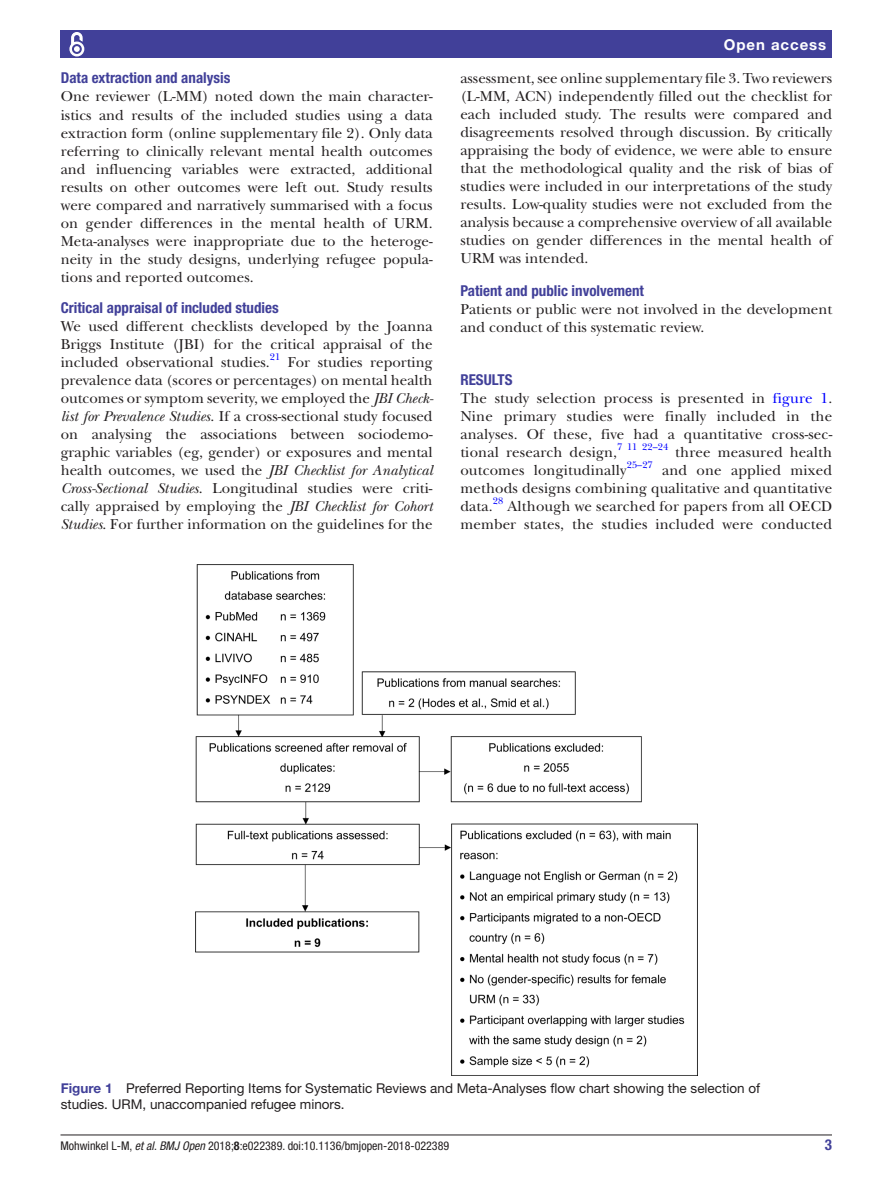
<style>
.page{position:relative;width:893px;height:1191px;background:#fff}
.page>*{position:absolute;margin:0;border:0;box-sizing:border-box;transform-origin:0 0}
.t1{font:15px/18px "New Baskerville";color:#231f20;text-align:justify}
.t2{font:700 condensed 15px "Helvetica Neue LT Std";color:#414099}
.t3{font:700 15px "Helvetica Neue LT Std";letter-spacing:.065em;color:#fff}
.t4{font:13.5px/16.2px "Helvetica Neue LT Std";color:#231f20}
.t5{font:condensed 12px "Helvetica Neue LT Std";color:#231f20}
.t6{font:9.9px "New Baskerville";letter-spacing:.01em;color:#00f}
.s1{font-style:italic}
.s2{color:#00f}
.s3{font-weight:700;color:#414099}
.s4{font-weight:700}
</style>
<div class="page">
<hr style="left:61px;top:1134px;width:771px;height:1px;background:#231f20">
<div style="left:61px;top:31px;width:771px;height:27px;background:#414099"></div>
<svg style="left:69px;top:32px;width:16px;height:25px"></svg>
<img style="left:196px;top:564px;width:501px;height:511px">
<p class="t2" style="left:61px;top:69px;width:171px">Data extraction and analysis</p>
<p class="t1" style="left:61px;top:88px;width:373px">One reviewer (L-MM) noted down the main character&shy;istics and results of the included studies using a data extraction form (online supplementary file 2). Only data referring to clinically relevant mental health outcomes and influencing variables were extracted, additional results on other outcomes were left out. Study results were compared and narratively summarised with a focus on gender differences in the mental health of URM.<br>Meta-analyses were inappropriate due to the heteroge&shy;neity in the study designs, underlying refugee popula&shy;tions and reported outcomes.</p>
<p class="t2" style="left:61px;top:299px;width:220px">Critical appraisal of included studies</p>
<p class="t1" style="left:61px;top:317px;width:373px">We used different checklists developed by the Joanna Briggs Institute (JBI) for the critical appraisal of the included observational studies.</p>
<p class="t6" style="left:270px;top:351px;width:12px">21</p>
<p class="t1" style="left:61px;top:353px;width:374px;text-indent:227px">For studies reporting prevalence data (scores or percentages) on mental health outcomes or symptom severity, we employed the <span class="s1">JBI Check&shy;list for Prevalence Studies</span>. If a cross-sectional study focused on analysing the associations between sociodemo&shy;graphic variables (eg, gender) or exposures and mental health outcomes, we used the <span class="s1">JBI Checklist for Analytical Cross-Sectional Studies</span>. Longitudinal studies were criti&shy;cally appraised by employing the <span class="s1">JBI Checklist for Cohort Studies</span>. For further information on the guidelines for the</p>
<p class="t3" style="left:724px;top:35px;width:104px">Open access</p>
<p class="t1" style="left:460px;top:69px;width:373px">assessment, see online supplementary file 3. Two reviewers (L-MM, ACN) independently filled out the checklist for each included study. The results were compared and disagreements resolved through discussion. By critically appraising the body of evidence, we were able to ensure that the methodological quality and the risk of bias of studies were included in our interpretations of the study results. Low-quality studies were not excluded from the analysis because a comprehensive overview of all available studies on gender differences in the mental health of URM was intended.</p>
<p class="t2" style="left:460px;top:281px;width:185px">Patient and public involvement</p>
<p class="t1" style="left:460px;top:300px;width:373px">Patients or public were not involved in the development and conduct of this systematic review.</p>
<p class="t2" style="left:460px;top:371px;width:54px">Results</p>
<p class="t1" style="left:460px;top:389px;width:373px">The study selection process is presented in <span class="s2">figure 1</span>.<br>Nine primary studies were finally included in the analyses. Of these, five had a quantitative cross-sec&shy;tional research design,<sup>7</sup> <sup>11</sup> <sup>22–24</sup></p>
<p class="t1" style="left:675px;top:443px;width:158px">three measured health</p>
<p class="t1" style="left:460px;top:461px;width:168px">outcomes longitudinally</p>
<p class="t6" style="left:627px;top:459px;width:28px">25–27</p>
<p class="t1" style="left:460px;top:461px;width:373px;text-indent:202px">and one applied mixed methods designs combining qualitative and quantitative data.</p>
<p class="t6" style="left:493px;top:495px;width:12px">28</p>
<p class="t1" style="left:460px;top:497px;width:373px;text-align:right">Although we searched for papers from all OECD member states, the studies included were conducted</p>
<p class="t4" style="left:61px;top:1080px;width:701px"><span class="s3">Figure 1</span> Preferred Reporting Items for Systematic Reviews and Meta-Analyses flow chart showing the selection of studies. URM, unaccompanied refugee minors.</p>
<p class="t5" style="left:61px;top:1138px;width:390px">Mohwinkel L-M, <span class="s1">et al</span>. <span class="s1">BMJ Open</span> 2018;<span class="s4">8</span>:e022389. doi:10.1136/bmjopen-2018-022389</p>
<p class="t2" style="left:825px;top:1135px;width:9px">3</p>
</div>
